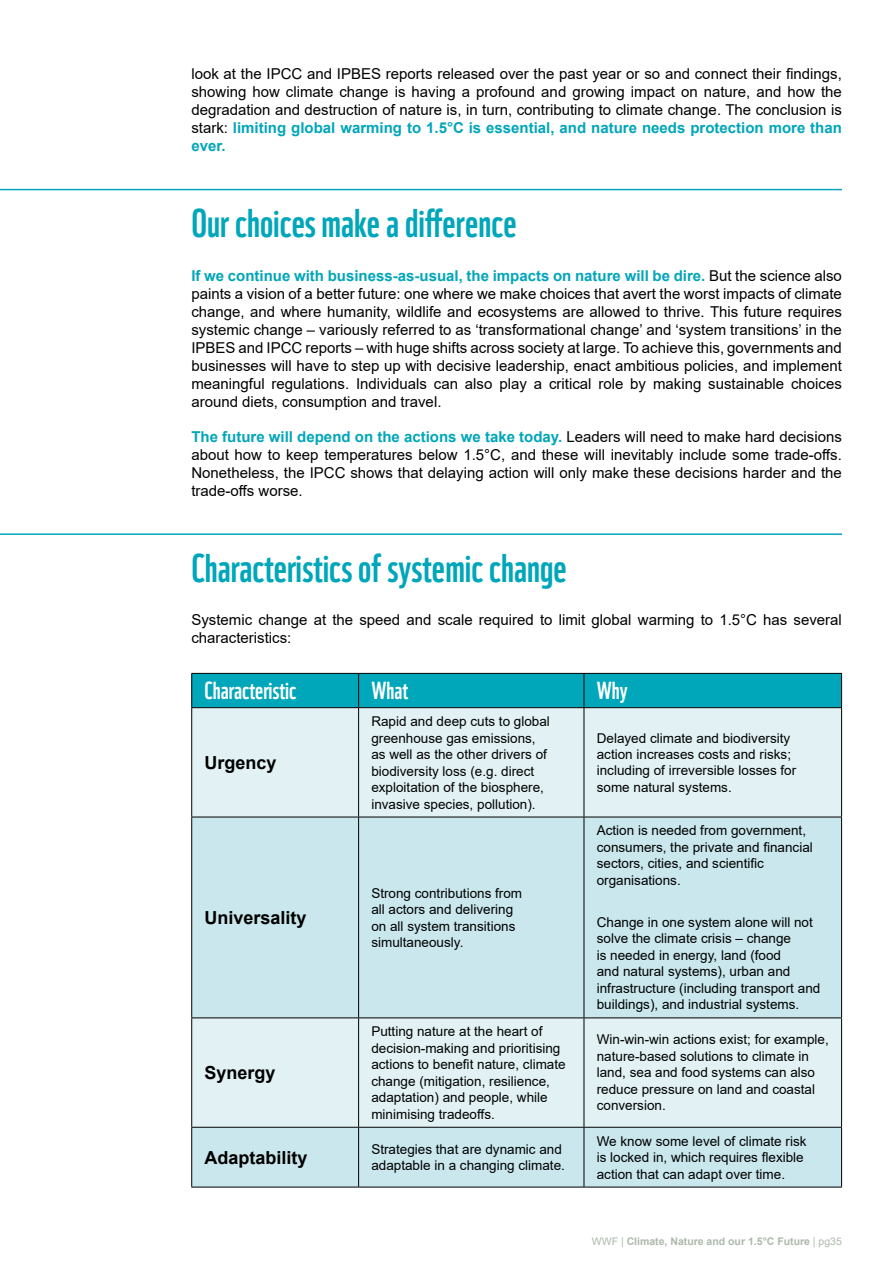
<style>
.page{position:relative;width:893px;height:1263px;background:#fff}
.page>*{position:absolute;margin:0;border:0;box-sizing:border-box;transform-origin:0 0}
.t1{font:39px "WWF";color:#00a6b9}
.t2{font:24px "WWF";color:#fff}
.t3{font:700 18px "Arial";color:#000}
.t4{font:15px/18px "Arial";color:#000;text-align:justify}
.t5{font:13.5px/16.5px "Arial";color:#000}
.t6{font:700 10.5px "Arial";color:#acb9ab}
.s1{font-weight:700;color:#00a6b9}
.s2{font-weight:400}
</style>
<div class="page">
<hr style="left:0;top:189px;width:842px;height:1px;background:#00a6b9">
<hr style="left:0;top:533px;width:842px;height:2px;background:#00a6b9">
<div style="left:192px;top:674px;width:649px;height:33px;background:#00a6b9"></div>
<div style="left:192px;top:708px;width:649px;height:109px;background:#e2f2f4"></div>
<svg style="left:192px;top:818px;width:649px;height:369px;background:#cfe9ed"></svg>
<hr style="left:191px;top:1127px;width:1px;height:60px;background:#000">
<hr style="left:358px;top:1127px;width:1px;height:60px;background:#000">
<hr style="left:584px;top:1127px;width:1px;height:60px;background:#000">
<hr style="left:841px;top:1127px;width:1px;height:60px;background:#000">
<hr style="left:191px;top:1187px;width:168px;height:1px;background:#000">
<hr style="left:359px;top:1187px;width:225px;height:1px;background:#000">
<hr style="left:584px;top:1187px;width:258px;height:1px;background:#000">
<hr style="left:358px;top:674px;width:1px;height:33px;background:#000">
<hr style="left:584px;top:674px;width:1px;height:33px;background:#000">
<hr style="left:191px;top:708px;width:1px;height:109px;background:#000">
<hr style="left:358px;top:708px;width:1px;height:109px;background:#000">
<hr style="left:584px;top:708px;width:1px;height:109px;background:#000">
<hr style="left:841px;top:708px;width:1px;height:109px;background:#000">
<hr style="left:191px;top:817px;width:168px;height:1px;background:#000">
<hr style="left:191px;top:817px;width:1px;height:200px;background:#000">
<hr style="left:359px;top:817px;width:225px;height:1px;background:#000">
<hr style="left:358px;top:817px;width:1px;height:200px;background:#000">
<hr style="left:584px;top:817px;width:258px;height:1px;background:#000">
<hr style="left:584px;top:817px;width:1px;height:200px;background:#000">
<hr style="left:841px;top:817px;width:1px;height:200px;background:#000">
<hr style="left:191px;top:1017px;width:168px;height:1px;background:#000">
<hr style="left:191px;top:1018px;width:1px;height:109px;background:#000">
<hr style="left:359px;top:1017px;width:225px;height:1px;background:#000">
<hr style="left:358px;top:1018px;width:1px;height:109px;background:#000">
<hr style="left:584px;top:1017px;width:258px;height:1px;background:#000">
<hr style="left:584px;top:1018px;width:1px;height:109px;background:#000">
<hr style="left:841px;top:1018px;width:1px;height:109px;background:#000">
<hr style="left:191px;top:1127px;width:168px;height:1px;background:#000">
<hr style="left:359px;top:1127px;width:225px;height:1px;background:#000">
<hr style="left:584px;top:1127px;width:258px;height:1px;background:#000">
<hr style="left:191px;top:673px;width:168px;height:1px;background:#000">
<hr style="left:191px;top:674px;width:1px;height:33px;background:#000">
<hr style="left:359px;top:673px;width:225px;height:1px;background:#000">
<hr style="left:584px;top:673px;width:258px;height:1px;background:#000">
<hr style="left:841px;top:674px;width:1px;height:33px;background:#000">
<hr style="left:191px;top:707px;width:168px;height:1px;background:#000">
<hr style="left:359px;top:707px;width:225px;height:1px;background:#000">
<hr style="left:584px;top:707px;width:258px;height:1px;background:#000">
<p class="t4" style="left:191px;top:65px;width:652px">look at the IPCC and IPBES reports released over the past year or so and connect their findings, showing how climate change is having a profound and growing impact on nature, and how the degradation and destruction of nature is, in turn, contributing to climate change. The conclusion is stark: <span class="s1">limiting global warming to 1.5°C is essential, and nature needs protection more than ever.</span></p>
<h1 class="t1" style="left:191px;top:193px;width:327px">Our choices make a difference</h1>
<p class="t4" style="left:191px;top:266px;width:652px"><span class="s1">If we continue with business-as-usual, the impacts on nature will be dire.</span> But the science also paints a vision of a better future: one where we make choices that avert the worst impacts of climate change, and where humanity, wildlife and ecosystems are allowed to thrive. This future requires systemic change – variously referred to as ‘transformational change’ and ‘system transitions’ in the IPBES and IPCC reports – with huge shifts across society at large. To achieve this, governments and businesses will have to step up with decisive leadership, enact ambitious policies, and implement meaningful regulations. Individuals can also play a critical role by making sustainable choices around diets, consumption and travel.</p>
<p class="t4" style="left:191px;top:427px;width:652px"><span class="s1">The future will depend on the actions we take today.</span> Leaders will need to make hard decisions about how to keep temperatures below 1.5°C, and these will inevitably include some trade-offs.<br>Nonetheless, the IPCC shows that delaying action will only make these decisions harder and the trade-offs worse.</p>
<h1 class="t1" style="left:191px;top:537px;width:377px">Characteristics of systemic change</h1>
<p class="t4" style="left:191px;top:611px;width:652px">Systemic change at the speed and scale required to limit global warming to 1.5°C has several characteristics:</p>
<h2 class="t2" style="left:204px;top:672px;width:94px">Characteristic</h2>
<h2 class="t2" style="left:371px;top:672px;width:38px">What</h2>
<h2 class="t2" style="left:597px;top:672px;width:32px">Why</h2>
<p class="t3" style="left:204px;top:750px;width:74px">Urgency</p>
<p class="t3" style="left:204px;top:905px;width:104px">Universality</p>
<p class="t3" style="left:204px;top:1060px;width:73px">Synergy</p>
<p class="t5" style="left:371px;top:713px;width:180px">Rapid and deep cuts to global greenhouse gas emissions, as well as the other drivers of biodiversity loss (e.g. direct exploitation of the biosphere, invasive species, pollution).</p>
<p class="t5" style="left:371px;top:884px;width:152px">Strong contributions from all actors and delivering on all system transitions simultaneously.</p>
<p class="t5" style="left:597px;top:729px;width:201px">Delayed climate and biodiversity action increases costs and risks; including of irreversible losses for some natural systems.</p>
<p class="t5" style="left:597px;top:822px;width:218px">Action is needed from government, consumers, the private and financial sectors, cities, and scientific organisations.</p>
<p class="t5" style="left:597px;top:914px;width:225px">Change in one system alone will not solve the climate crisis – change<br>is needed in energy, land (food<br>and natural systems), urban and infrastructure (including transport and buildings), and industrial systems.</p>
<p class="t5" style="left:371px;top:1023px;width:196px">Putting nature at the heart of decision-making and prioritising actions to benefit nature, climate change (mitigation, resilience, adaptation) and people, while minimising tradeoffs.</p>
<p class="t5" style="left:597px;top:1031px;width:234px">Win-win-win actions exist; for example, nature-based solutions to climate in land, sea and food systems can also reduce pressure on land and coastal conversion.</p>
<p class="t3" style="left:204px;top:1145px;width:105px">Adaptability</p>
<p class="t5" style="left:371px;top:1141px;width:195px">Strategies that are dynamic and adaptable in a changing climate.</p>
<p class="t5" style="left:597px;top:1132px;width:211px">We know some level of climate risk is locked in, which requires flexible action that can adapt over time.</p>
<p class="t6" style="left:592px;top:1234px;width:252px"><span class="s2">WWF |</span> Climate, Nature and our 1.5°C Future <span class="s2">| pg35</span></p>
</div>
